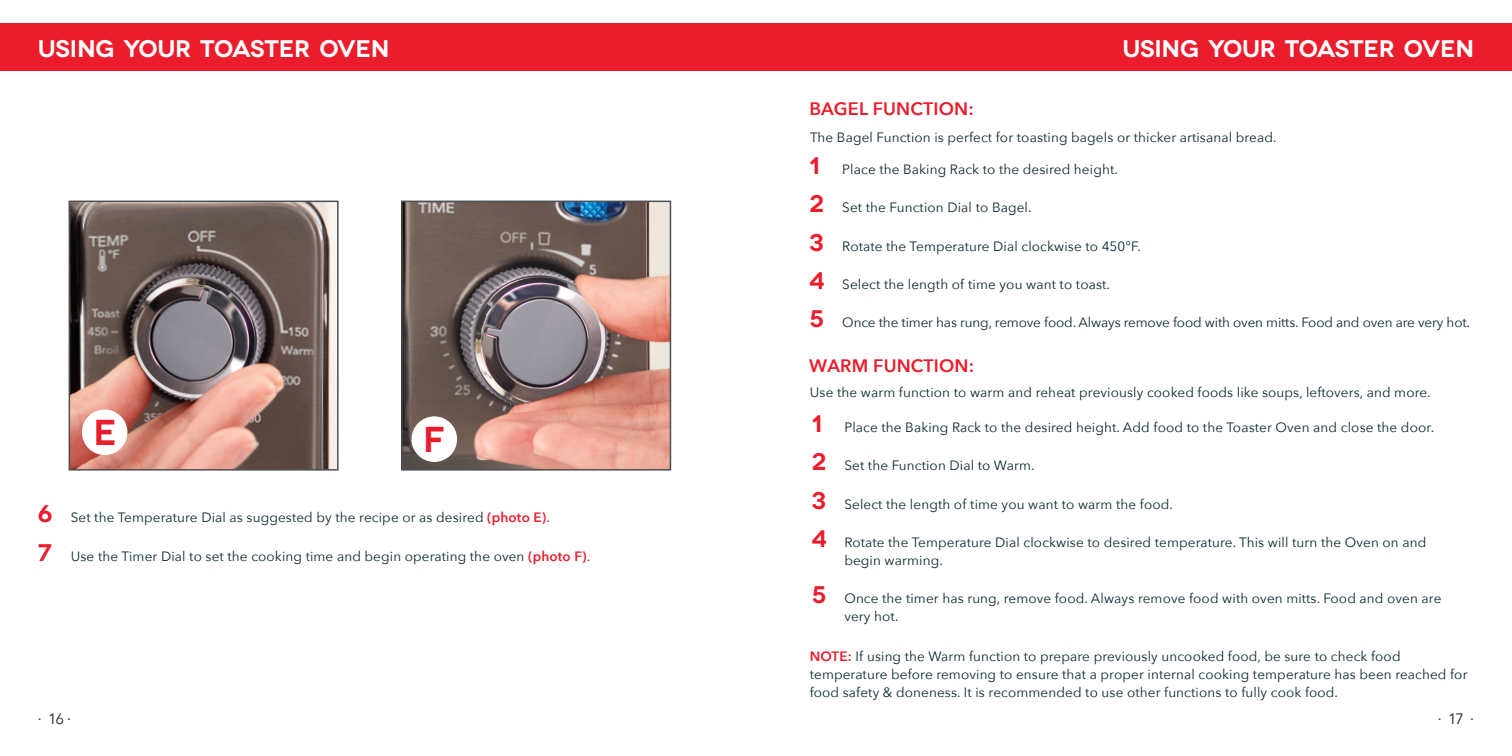
<style>
.page{position:relative;width:1512px;height:756px;background:#fff}
.page>*{position:absolute;margin:0;border:0;box-sizing:border-box;transform-origin:0 0}
.t1{font:600 36px "Novecentowide";color:#eb1c2b}
.t2{font:600 24px "Novecentowide";letter-spacing:-.01em;color:#fff}
.Red_Subhead{font:600 18px "Avenir Next";letter-spacing:.01em;color:#eb1c2b}
.t3{font:15px "Avenir Next";color:#231f20}
.t4{font:13.5px/18px "Avenir Next";letter-spacing:.01em;color:#09282f}
.t5{font:13.5px "Avenir Next";letter-spacing:-.01em;color:#09282f}
.s1{font-family:"Novecentowide";font-weight:600;font-size:24px;color:#eb1c2b}
.s2{font-weight:600;color:#eb1c2b}
.s3{color:#231f20}
.s4{font-weight:600;color:#eb1c2c}
</style>
<div class="page">
<div style="left:0;top:24px;width:1512px;height:47px;background:#eb1c2b"></div>
<img style="left:404px;top:204px;width:264px;height:264px">
<div style="left:401px;top:201px;width:270px;height:270px;border:2px solid #4d4f54"></div>
<img style="left:72px;top:204px;width:264px;height:264px">
<div style="left:69px;top:201px;width:270px;height:270px;border:2px solid #4d4f54"></div>
<div style="left:82px;top:409px;width:45px;height:46px;background:#fff;border-radius:50%"></div>
<div style="left:412px;top:416px;width:45px;height:46px;background:#fff;border-radius:50%"></div>
<p class="t2" style="left:38px;top:34px;width:353px">USING YOUR TOASTER OVEN</p>
<p class="t2" style="left:1122px;top:34px;width:353px">USING YOUR TOASTER OVEN</p>
<p class="Red_Subhead" style="left:809px;top:93px;width:166px">BAGEL FUNCTION:</p>
<p class="t4" style="left:810px;top:128px;width:468px">The Bagel Function is perfect for toasting bagels or thicker artisanal bread.</p>
<p class="t4" style="left:809px;top:160px;width:310px"><span class="s1">1</span> Place the Baking Rack to the desired height.</p>
<p class="t4" style="left:809px;top:198px;width:224px"><span class="s1">2</span> Set the Function Dial to Bagel.</p>
<p class="t4" style="left:809px;top:236px;width:333px"><span class="s1">3</span> Rotate the Temperature Dial clockwise to 450°F.</p>
<p class="t4" style="left:809px;top:275px;width:302px"><span class="s1">4</span> Select the length of time you want to toast.</p>
<p class="t5" style="left:809px;top:311px;width:662px"><span class="s1">5</span> Once the timer has rung, remove food. Always remove food with oven mitts. Food and oven are very hot.</p>
<p class="Red_Subhead" style="left:809px;top:350px;width:166px">WARM FUNCTION:</p>
<p class="t1" style="left:94px;top:411px;width:25px">E</p>
<p class="t1" style="left:423px;top:418px;width:23px">F</p>
<p class="t4" style="left:38px;top:508px;width:514px"><span class="s1">6</span> Set the Temperature Dial as suggested by the recipe or as desired <span class="s2">(photo E)</span><span class="s3">.</span></p>
<p class="t4" style="left:38px;top:546px;width:554px"><span class="s1">7</span> Use the Timer Dial to set the cooking time and begin operating the oven <span class="s2">(photo F)</span><span class="s3">.</span></p>
<p class="t4" style="left:810px;top:382px;width:622px">Use the warm function to warm and reheat previously cooked foods like soups, leftovers, and more.</p>
<p class="t4" style="left:811px;top:418px;width:624px"><span class="s1">1</span> Place the Baking Rack to the desired height. Add food to the Toaster Oven and close the door.</p>
<p class="t4" style="left:811px;top:456px;width:225px"><span class="s1">2</span> Set the Function Dial to Warm.</p>
<p class="t4" style="left:811px;top:494px;width:363px"><span class="s1">3</span> Select the length of time you want to warm the food.</p>
<p class="t4" style="left:844px;top:533px;width:583px;text-indent:-33px"><span class="s1">4</span> Rotate the Temperature Dial clockwise to desired temperature. This will turn the Oven on and begin warming.</p>
<p class="t4" style="left:844px;top:589px;width:599px;text-indent:-33px"><span class="s1">5</span> Once the timer has rung, remove food. Always remove food with oven mitts. Food and oven are very hot.</p>
<p class="t4" style="left:810px;top:647px;width:659px"><span class="s4">NOTE:</span> If using the Warm function to prepare previously uncooked food, be sure to check food temperature before removing to ensure that a proper internal cooking temperature has been reached for food safety &amp; doneness. It is recommended to use other functions to fully cook food.</p>
<p class="t3" style="left:38px;top:706px;width:35px">∙ 16 ∙</p>
<p class="t3" style="left:1438px;top:706px;width:38px">∙ 17 ∙</p>
</div>
